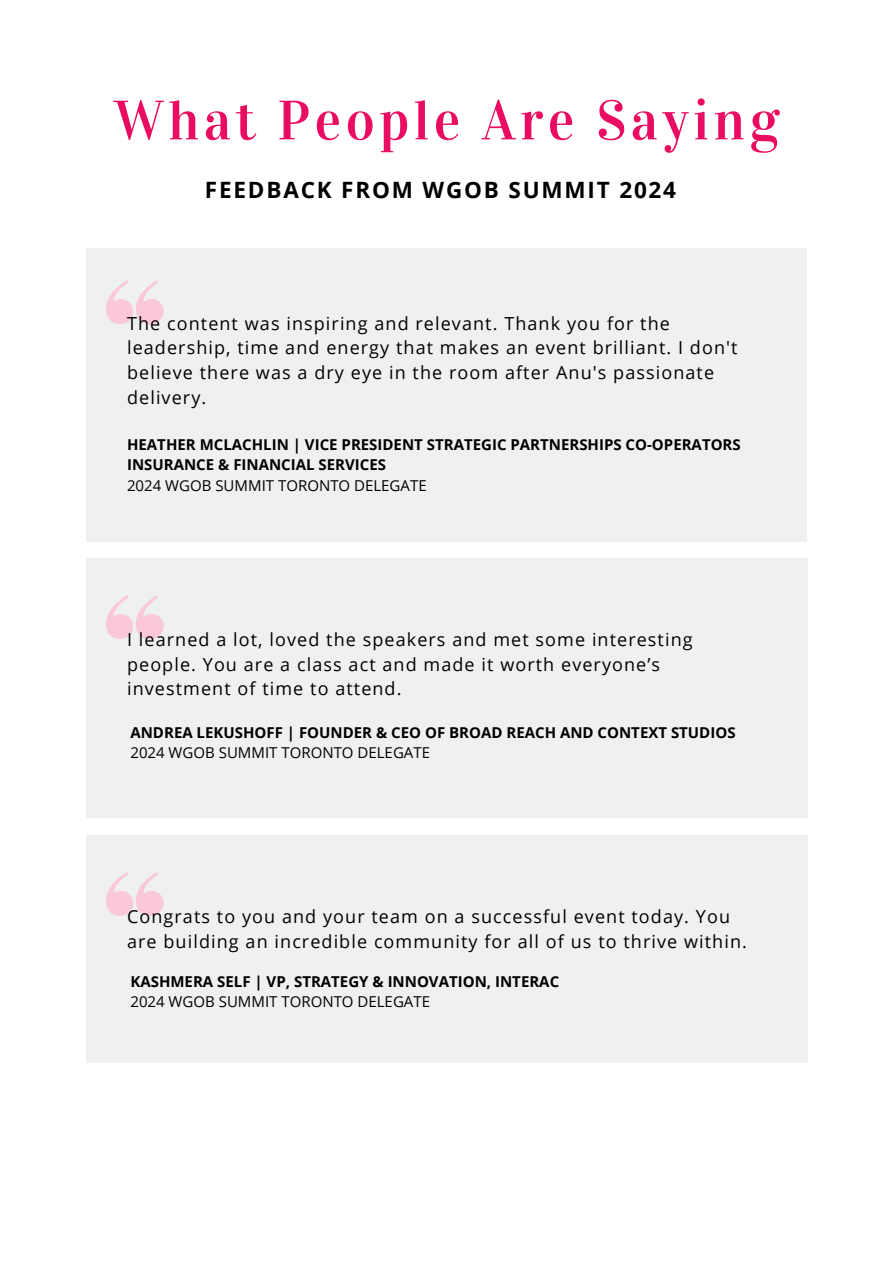
<style>
.page{position:relative;width:894px;height:1264px;background:#fff}
.page>*{position:absolute;margin:0;border:0;box-sizing:border-box;transform-origin:0 0}
.t1{font:55.5px "Vidaloka";letter-spacing:.08em;color:#ea0c61}
.t2{font:700 22.5px "Open Sans";letter-spacing:.08em;color:#000}
.t3{font:18px/24.8px "Open Sans";letter-spacing:.06em;color:#000}
.t4{font:700 15px/20.2px "Open Sans";color:#000}
.t5{font:15px "Open Sans";color:#000}
</style>
<div class="page">
<div style="left:86px;top:248px;width:720px;height:294px;background:#eff0f0"></div>
<div style="left:86px;top:558px;width:720px;height:260px;background:#eff0f0"></div>
<div style="left:86px;top:834px;width:720px;height:228px;background:#eff0f0"></div>
<svg style="left:106px;top:280px;width:57px;height:44px"></svg>
<svg style="left:106px;top:595px;width:57px;height:44px"></svg>
<svg style="left:106px;top:872px;width:57px;height:43px"></svg>
<p class="t1" style="left:114px;top:87px;width:667px">What People Are Saying</p>
<p class="t2" style="left:205px;top:174px;width:472px">FEEDBACK FROM WGOB SUMMIT 2024</p>
<h1 class="t3" style="left:127px;top:310px;width:611px">The content was inspiring and relevant. Thank you for the leadership, time and energy that makes an event brilliant. I don't believe there was a dry eye in the room after Anu's passionate delivery.</h1>
<h3 class="t4" style="left:127px;top:434px;width:615px">HEATHER MCLACHLIN | VICE PRESIDENT STRATEGIC PARTNERSHIPS CO-OPERATORS<br>INSURANCE &amp; FINANCIAL SERVICES</h3>
<p class="t5" style="left:127px;top:474px;width:301px">2024 WGOB SUMMIT TORONTO DELEGATE</p>
<h2 class="t3" style="left:127px;top:626px;width:567px">I learned a lot, loved the speakers and met some interesting people. You are a class act and made it worth everyone’s investment of time to attend.</h2>
<p class="t4" style="left:130px;top:722px;width:606px">ANDREA LEKUSHOFF | FOUNDER &amp; CEO OF BROAD REACH AND CONTEXT STUDIOS</p>
<p class="t5" style="left:130px;top:742px;width:301px">2024 WGOB SUMMIT TORONTO DELEGATE</p>
<p class="t3" style="left:127px;top:903px;width:621px">Congrats to you and your team on a successful event today. You are building an incredible community for all of us to thrive within.</p>
<h3 class="t4" style="left:130px;top:971px;width:430px">KASHMERA SELF | VP, STRATEGY &amp; INNOVATION, INTERAC</h3>
<p class="t5" style="left:130px;top:991px;width:301px">2024 WGOB SUMMIT TORONTO DELEGATE</p>
</div>
